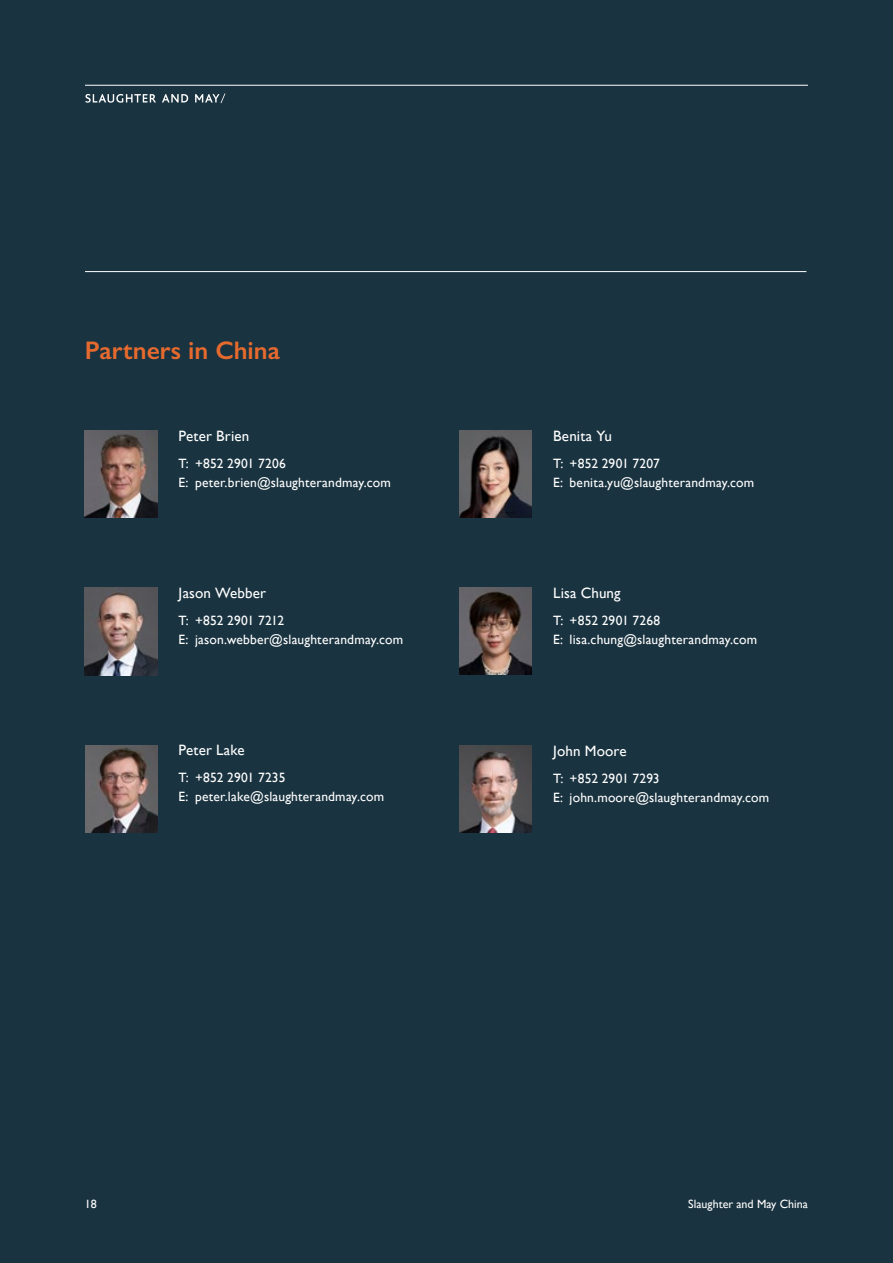
<style>
.page{position:relative;width:893px;height:1263px;background:#1a3340}
.page>*{position:absolute;margin:0;border:0;box-sizing:border-box;transform-origin:0 0}
.t1{font:600 25.5px "Gill Sans";color:#e66a2e}
.t2{font:15px "Gill Sans";letter-spacing:.01em;color:#fff}
.t3{font:13.5px/18.8px "Gill Sans";letter-spacing:.015em;color:#fff}
.t4{font:12px "Gill Sans";color:#fff}
</style>
<div class="page">
<hr style="left:85px;top:271px;width:721px;height:1px;background:#fff">
<hr style="left:85px;top:85px;width:723px;height:1px;background:#fff">
<svg style="left:85px;top:94px;width:71px;height:9px"></svg>
<svg style="left:162px;top:94px;width:26px;height:8px"></svg>
<svg style="left:195px;top:94px;width:30px;height:9px"></svg>
<img style="left:85px;top:431px;width:72px;height:87px">
<img style="left:459px;top:587px;width:73px;height:87px">
<img style="left:459px;top:745px;width:73px;height:88px">
<img style="left:85px;top:745px;width:73px;height:88px">
<img style="left:459px;top:431px;width:73px;height:87px">
<img style="left:85px;top:588px;width:72px;height:87px">
<h1 class="t1" style="left:85px;top:335px;width:197px">Partners in China</h1>
<p class="t2" style="left:179px;top:427px;width:72px">Peter Brien</p>
<p class="t3" style="left:179px;top:454px;width:214px">T: +852 2901 7206<br>E: peter.brien@slaughterandmay.com</p>
<p class="t2" style="left:179px;top:584px;width:89px">Jason Webber</p>
<p class="t3" style="left:179px;top:611px;width:226px">T: +852 2901 7212<br>E: jason.webber@slaughterandmay.com</p>
<p class="t2" style="left:179px;top:741px;width:68px">Peter Lake</p>
<p class="t3" style="left:179px;top:768px;width:207px">T: +852 2901 7235<br>E: peter.lake@slaughterandmay.com</p>
<p class="t2" style="left:553px;top:427px;width:60px">Benita Yu</p>
<p class="t3" style="left:553px;top:454px;width:203px">T: +852 2901 7207<br>E: benita.yu@slaughterandmay.com</p>
<p class="t2" style="left:553px;top:584px;width:69px">Lisa Chung</p>
<p class="t3" style="left:553px;top:611px;width:206px">T: +852 2901 7268<br>E: lisa.chung@slaughterandmay.com</p>
<p class="t2" style="left:553px;top:742px;width:75px">John Moore</p>
<p class="t3" style="left:553px;top:769px;width:218px">T: +852 2901 7293<br>E: john.moore@slaughterandmay.com</p>
<p class="t4" style="left:85px;top:1196px;width:13px">18</p>
<p class="t4" style="left:688px;top:1196px;width:121px">Slaughter and May China</p>
</div>
